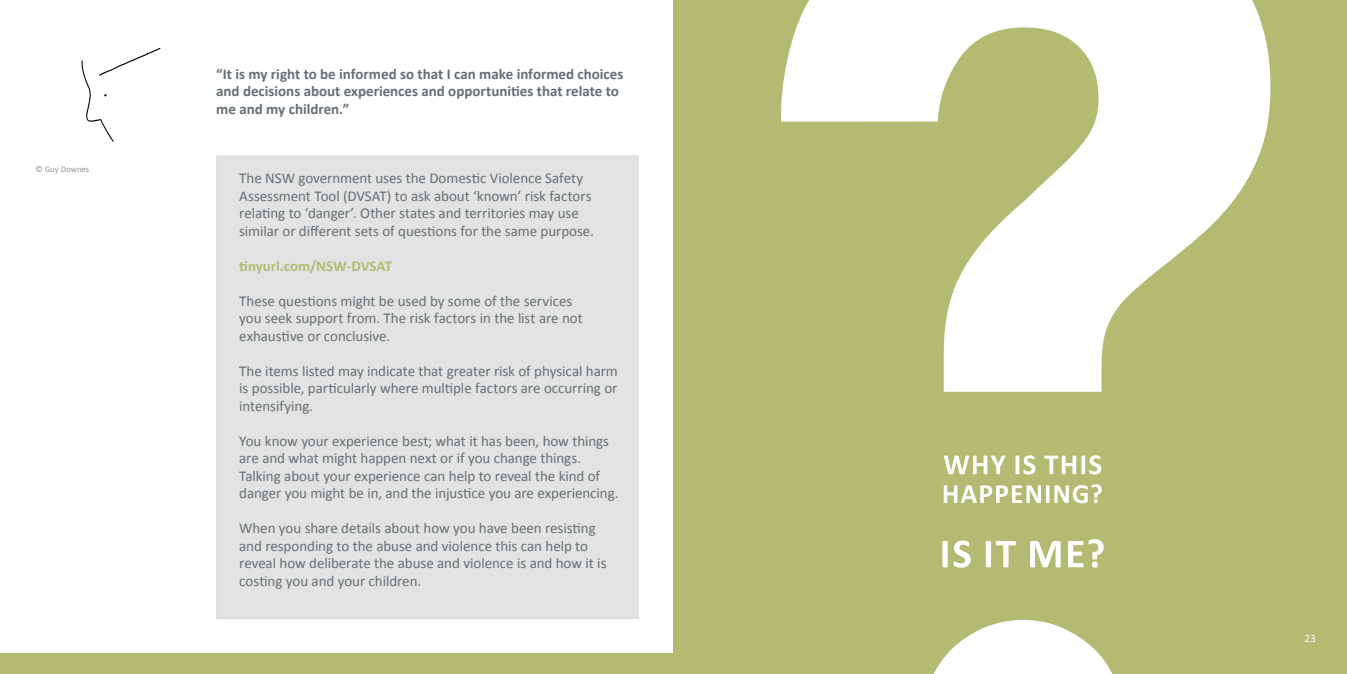
<style>
.page{position:relative;width:1347px;height:674px;background:#fff}
.page>*{position:absolute;margin:0;border:0;box-sizing:border-box;transform-origin:0 0}
.t1{font:15px/17.5px "Calibri";letter-spacing:-.005em;color:#656f74}
.t2{font:700 15px/17.5px "Calibri";color:#656f74}
.t3{font:700 15px "Calibri";color:#b3ba71}
.t4{font:11.25px "Calibri";color:#fff}
.t5{font:8.75px "Calibri";color:#919497}
</style>
<div class="page">
<div style="left:216px;top:155px;width:422px;height:463px;background:#e3e3e3"></div>
<div style="left:673px;top:0;width:673px;height:673px;background:#b3ba71"></div>
<svg style="left:781px;top:0;width:489px;height:391px"></svg>
<svg style="left:934px;top:619px;width:178px;height:54px"></svg>
<svg style="left:942px;top:539px;width:161px;height:28px"></svg>
<svg style="left:943px;top:484px;width:158px;height:19px"></svg>
<svg style="left:943px;top:455px;width:158px;height:19px"></svg>
<svg style="left:81px;top:48px;width:79px;height:94px"></svg>
<div style="left:0;top:653px;width:673px;height:20px;background:#b3ba71"></div>
<p class="t5" style="left:35px;top:163px;width:55px">© Guy Downes</p>
<p class="t2" style="left:216px;top:64px;width:409px">“It is my right to be informed so that I can make informed choices and decisions about experiences and opportunities that relate to me and my children.”</p>
<p class="t1" style="left:239px;top:168px;width:356px">The NSW government uses the Domestic Violence Safety Assessment Tool (DVSAT) to ask about ‘known’ risk factors relating to ‘danger’. Other states and territories may use similar or different sets of questions for the same purpose.</p>
<p class="t3" style="left:239px;top:256px;width:154px">tinyurl.com/NSW-DVSAT</p>
<p class="t1" style="left:239px;top:291px;width:345px">These questions might be used by some of the services you seek support from. The risk factors in the list are not exhaustive or conclusive.</p>
<p class="t1" style="left:239px;top:361px;width:380px;text-align:justify">The items listed may indicate that greater risk of physical harm is possible, particularly where multiple factors are occurring or intensifying.</p>
<p class="t1" style="left:239px;top:431px;width:381px">You know your experience best; what it has been, how things are and what might happen next or if you change things.<br>Talking about your experience can help to reveal the kind of danger you might be in, and the injustice you are experiencing.</p>
<p class="t1" style="left:239px;top:518px;width:369px">When you share details about how you have been resisting and responding to the abuse and violence this can help to reveal how deliberate the abuse and violence is and how it is costing you and your children.</p>
<p class="t4" style="left:1304px;top:630px;width:13px">23</p>
</div>
